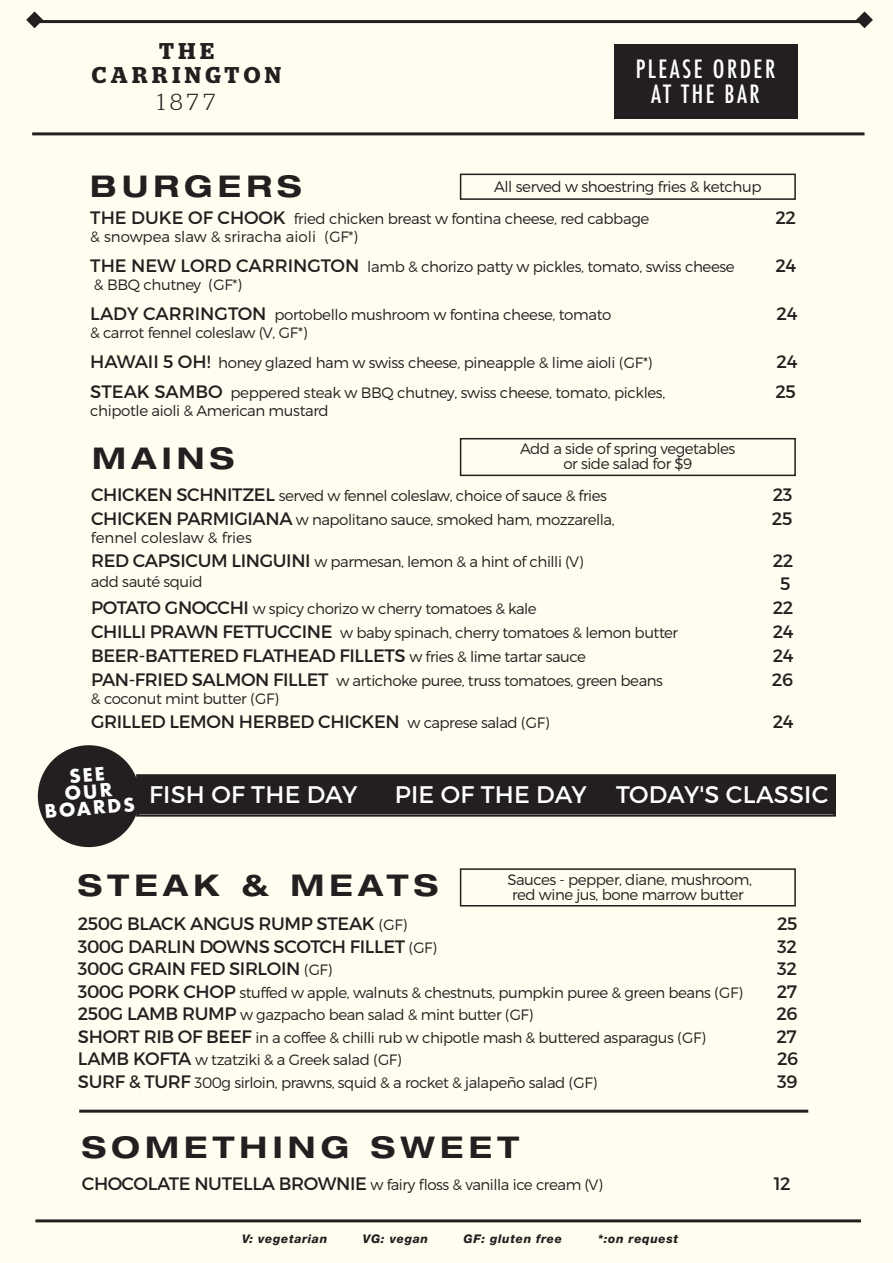
<style>
.page{position:relative;width:893px;height:1263px;background:#fffde9}
.page>*{position:absolute;margin:0;border:0;box-sizing:border-box;transform-origin:0 0}
.t1{font:700 expanded 30px "Helvetica Neue LT Pro";letter-spacing:.175em;color:#231f20}
.t2{font:500 condensed 24.6px/25.3px "Futura";letter-spacing:.1em;color:#fff;text-align:center}
.t3{font:24px "Montserrat";letter-spacing:.01em;color:#fff}
.t4{font:300 23.1px "Stag";color:#231f20}
.t5{font:600 22.8px "Stag";letter-spacing:.2em;color:#231f20}
.t6{font:18px "Montserrat";letter-spacing:-.02em;color:#231f20}
.t7{font:700 18px "Futura";color:#fff}
.t8{font:300 15px/30px "Montserrat";letter-spacing:-.03em;color:#231f20}
.t9{font:italic 800 12px "Helvetica Neue LT Pro";letter-spacing:.05em;color:#231f20}
.s1{font-weight:400;font-size:18px}
.s2{font-weight:300;font-size:15px}
</style>
<div class="page">
<svg style="left:135px;top:774px;width:701px;height:44px;background:#2d292a"></svg>
<div style="left:140px;top:778px;width:692px;height:35px;border:1px solid #231f20"></div>
<hr style="left:35px;top:1219px;width:826px;height:3px;background:#231f20">
<div style="left:460px;top:868px;width:336px;height:38px;border:2px solid #231f20"></div>
<hr style="left:79px;top:1110px;width:729px;height:3px;background:#231f20">
<div style="left:38px;top:745px;width:102px;height:102px;background:#231f20;border-radius:50%"></div>
<div style="left:460px;top:174px;width:336px;height:26px;border:2px solid #231f20"></div>
<div style="left:460px;top:438px;width:336px;height:38px;border:2px solid #231f20"></div>
<div style="left:614px;top:44px;width:183px;height:75px;background:#231f20"></div>
<hr style="left:32px;top:20px;width:832px;height:3px;background:#231f20">
<hr style="left:32px;top:132px;width:832px;height:3px;background:#231f20">
<svg style="left:856px;top:11px;width:17px;height:17px"></svg>
<svg style="left:26px;top:11px;width:17px;height:17px"></svg>
<p class="t5" style="left:159px;top:38px;width:56px">THE</p>
<p class="t5" style="left:92px;top:61px;width:191px">CARRINGTON</p>
<p class="t4" style="left:158px;top:89px;width:59px">1877</p>
<p class="t2" style="left:636px;top:56px;width:141px">PLEASE ORDER<br>AT THE BAR</p>
<p class="t1" style="left:90px;top:166px;width:213px">BURGERS</p>
<p class="t8" style="left:90px;top:203px;width:560px"><span class="s1">THE DUKE OF CHOOK</span> fried chicken breast w fontina cheese, red cabbage</p>
<p class="t6" style="left:776px;top:206px;width:22px">22</p>
<p class="t8" style="left:90px;top:221px;width:646px">&amp; snowpea slaw &amp; sriracha aioli (GF*)<br><span class="s1">THE NEW LORD CARRINGTON</span> lamb &amp; chorizo patty w pickles, tomato, swiss cheese</p>
<p class="t8" style="left:494px;top:172px;width:269px">All served w shoestring fries &amp; ketchup</p>
<p class="t6" style="left:775px;top:254px;width:22px">24</p>
<p class="t8" style="left:90px;top:269px;width:522px">&amp; BBQ chutney (GF*)<br><span class="s1">LADY CARRINGTON</span> portobello mushroom w fontina cheese, tomato</p>
<p class="t8" style="left:90px;top:317px;width:564px">&amp; carrot fennel coleslaw (V, GF*)<br><span class="s1">HAWAII 5 OH!</span> honey glazed ham w swiss cheese, pineapple &amp; lime aioli (GF*)</p>
<p class="t6" style="left:777px;top:302px;width:22px">24</p>
<p class="t6" style="left:777px;top:350px;width:22px">24</p>
<p class="t8" style="left:90px;top:377px;width:576px"><span class="s1">STEAK SAMBO</span> peppered steak w BBQ chutney, swiss cheese, tomato, pickles,</p>
<p class="t6" style="left:776px;top:380px;width:22px">25</p>
<p class="t8" style="left:90px;top:395px;width:240px">chipotle aioli &amp; American mustard</p>
<p class="t1" style="left:92px;top:438px;width:144px">MAINS</p>
<p class="t8" style="left:520px;top:441px;width:217px;line-height:15px;text-align:center">Add a side of spring vegetables or side salad for $9</p>
<p class="t8" style="left:91px;top:481px;width:517px"><span class="s1">CHICKEN SCHNITZEL</span> served w fennel coleslaw, choice of sauce &amp; fries</p>
<p class="t6" style="left:773px;top:484px;width:21px">23</p>
<p class="t8" style="left:91px;top:505px;width:525px"><span class="s1">CHICKEN PARMIGIANA</span> w napolitano sauce, smoked ham, mozzarella,</p>
<p class="t6" style="left:772px;top:508px;width:22px">25</p>
<p class="t8" style="left:91px;top:526px;width:494px;line-height:24px">fennel coleslaw &amp; fries<br><span class="s1">RED CAPSICUM LINGUINI</span> w parmesan, lemon &amp; a hint of chilli (V)</p>
<p class="t6" style="left:773px;top:550px;width:22px">22</p>
<p class="t8" style="left:91px;top:566px;width:113px">add sauté squid</p>
<p class="t6" style="left:780px;top:572px;width:12px">5</p>
<p class="t8" style="left:91px;top:593px;width:447px"><span class="s1">POTATO GNOCCHI</span> w spicy chorizo w cherry tomatoes &amp; kale</p>
<p class="t6" style="left:773px;top:596px;width:22px">22</p>
<p class="t8" style="left:91px;top:617px;width:589px"><span class="s1">CHILLI PRAWN FETTUCCINE</span> w baby spinach, cherry tomatoes &amp; lemon butter</p>
<p class="t6" style="left:773px;top:620px;width:22px">24</p>
<p class="t6" style="left:91px;top:644px;width:496px">BEER-BATTERED FLATHEAD FILLETS <span class="s2">w fries &amp; lime tartar sauce</span></p>
<p class="t6" style="left:773px;top:644px;width:22px">24</p>
<p class="t8" style="left:91px;top:665px;width:573px"><span class="s1">PAN-FRIED SALMON FILLET</span> w artichoke puree, truss tomatoes, green beans</p>
<p class="t6" style="left:772px;top:668px;width:23px">26</p>
<p class="t8" style="left:91px;top:683px;width:189px">&amp; coconut mint butter (GF)</p>
<p class="t6" style="left:91px;top:710px;width:460px">GRILLED LEMON HERBED CHICKEN <span class="s2">w caprese salad (GF)</span></p>
<p class="t6" style="left:773px;top:710px;width:22px">24</p>
<p class="t7" style="left:44px;top:798px;width:92px;rotate:-4deg">BOARDS</p>
<p class="t3" style="left:149px;top:780px;width:210px">FISH OF THE DAY</p>
<p class="t3" style="left:395px;top:780px;width:435px">PIE OF THE DAY TODAY'S CLASSIC</p>
<p class="t8" style="left:507px;top:872px;width:246px;line-height:15px;text-align:center">Sauces - pepper, diane, mushroom, red wine jus, bone marrow butter</p>
<p class="t1" style="left:78px;top:865px;width:362px">STEAK &amp; MEATS</p>
<p class="t6" style="left:78px;top:913px;width:331px">250G BLACK ANGUS RUMP STEAK <span class="s2">(GF)</span></p>
<p class="t6" style="left:777px;top:913px;width:22px">25</p>
<p class="t6" style="left:78px;top:935px;width:361px">300G DARLIN DOWNS SCOTCH FILLET <span class="s2">(GF)</span></p>
<p class="t6" style="left:777px;top:935px;width:21px">32</p>
<p class="t6" style="left:78px;top:958px;width:256px">300G GRAIN FED SIRLOIN <span class="s2">(GF)</span></p>
<p class="t6" style="left:777px;top:958px;width:21px">32</p>
<p class="t8" style="left:78px;top:977px;width:666px"><span class="s1">300G PORK CHOP</span> stuffed w apple, walnuts &amp; chestnuts, pumpkin puree &amp; green beans (GF)</p>
<p class="t6" style="left:777px;top:980px;width:22px">27</p>
<p class="t8" style="left:78px;top:1000px;width:457px"><span class="s1">250G LAMB RUMP</span> w gazpacho bean salad &amp; mint butter (GF)</p>
<p class="t6" style="left:776px;top:1003px;width:23px">26</p>
<p class="t8" style="left:78px;top:1022px;width:629px"><span class="s1">SHORT RIB OF BEEF</span> in a coffee &amp; chilli rub w chipotle mash &amp; buttered asparagus (GF)</p>
<p class="t6" style="left:776px;top:1025px;width:22px">27</p>
<p class="t8" style="left:78px;top:1045px;width:325px"><span class="s1">LAMB KOFTA</span> w tzatziki &amp; a Greek salad (GF)</p>
<p class="t6" style="left:777px;top:1048px;width:23px">26</p>
<p class="t8" style="left:78px;top:1067px;width:521px"><span class="s1">SURF &amp; TURF</span> 300g sirloin, prawns, squid &amp; a rocket &amp; jalapeño salad (GF)</p>
<p class="t6" style="left:777px;top:1070px;width:22px">39</p>
<p class="t1" style="left:82px;top:1127px;width:439px">SOMETHING SWEET</p>
<p class="t8" style="left:82px;top:1169px;width:523px"><span class="s1">CHOCOLATE NUTELLA BROWNIE</span> w fairy floss &amp; vanilla ice cream (V)</p>
<p class="t6" style="left:774px;top:1172px;width:19px">12</p>
<p class="t9" style="left:242px;top:1232px;width:87px">V: vegetarian</p>
<p class="t9" style="left:363px;top:1232px;width:67px">VG: vegan</p>
<p class="t9" style="left:464px;top:1232px;width:100px">GF: gluten free</p>
<p class="t9" style="left:598px;top:1232px;width:82px">*:on request</p>
</div>
